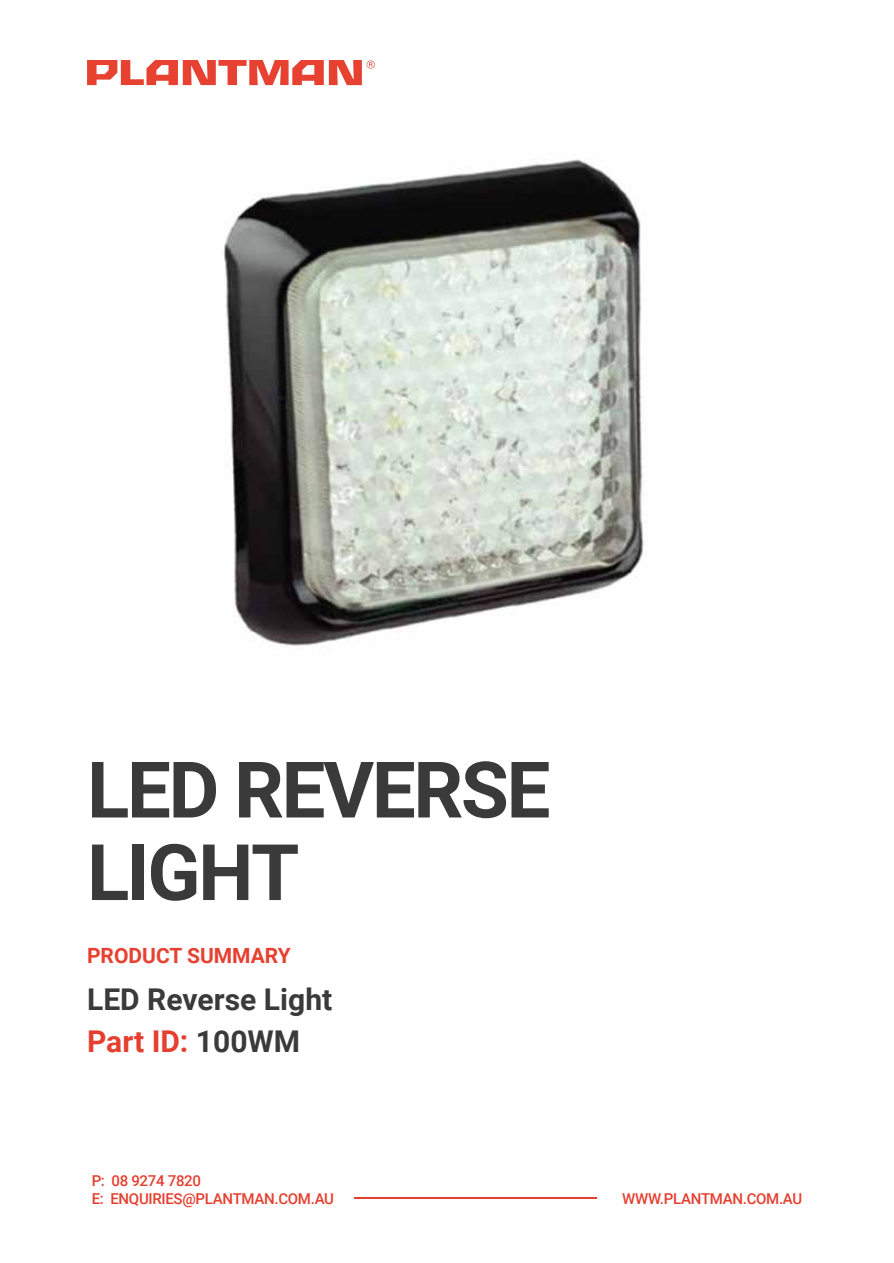
<style>
.page{position:relative;width:894px;height:1263px;background:#fff}
.page>*{position:absolute;margin:0;border:0;box-sizing:border-box;transform-origin:0 0}
.t1{font:700 78px/82.5px "Roboto";letter-spacing:-.03em;color:#3a3a3a}
.t2{font:700 30px/42px "Roboto";color:#3a3a3a}
.t3{font:700 21px "Roboto";color:#e64131}
.t4{font:500 15px/18px "Roboto";letter-spacing:-.02em;color:#e53f30}
.s1{color:#e53f30}
</style>
<div class="page">
<svg style="left:87px;top:60px;width:287px;height:25px"></svg>
<hr style="left:354px;top:1197px;width:242px;height:1px;background:#e53f30">
<img style="left:223px;top:159px;width:424px;height:487px">
<h1 class="t1" style="left:87px;top:745px;width:465px">LED REVERSE<br>LIGHT</h1>
<h3 class="t3" style="left:87px;top:941px;width:205px">PRODUCT SUMMARY</h3>
<h2 class="t2" style="left:87px;top:977px;width:246px">LED Reverse Light<br><span class="s1">Part ID:</span> 100WM</h2>
<p class="t4" style="left:92px;top:1170px;width:244px">P: 08 9274 7820<br>E: ENQUIRIES@PLANTMAN.COM.AU</p>
<p class="t4" style="left:622px;top:1188px;width:181px">WWW.PLANTMAN.COM.AU</p>
</div>
